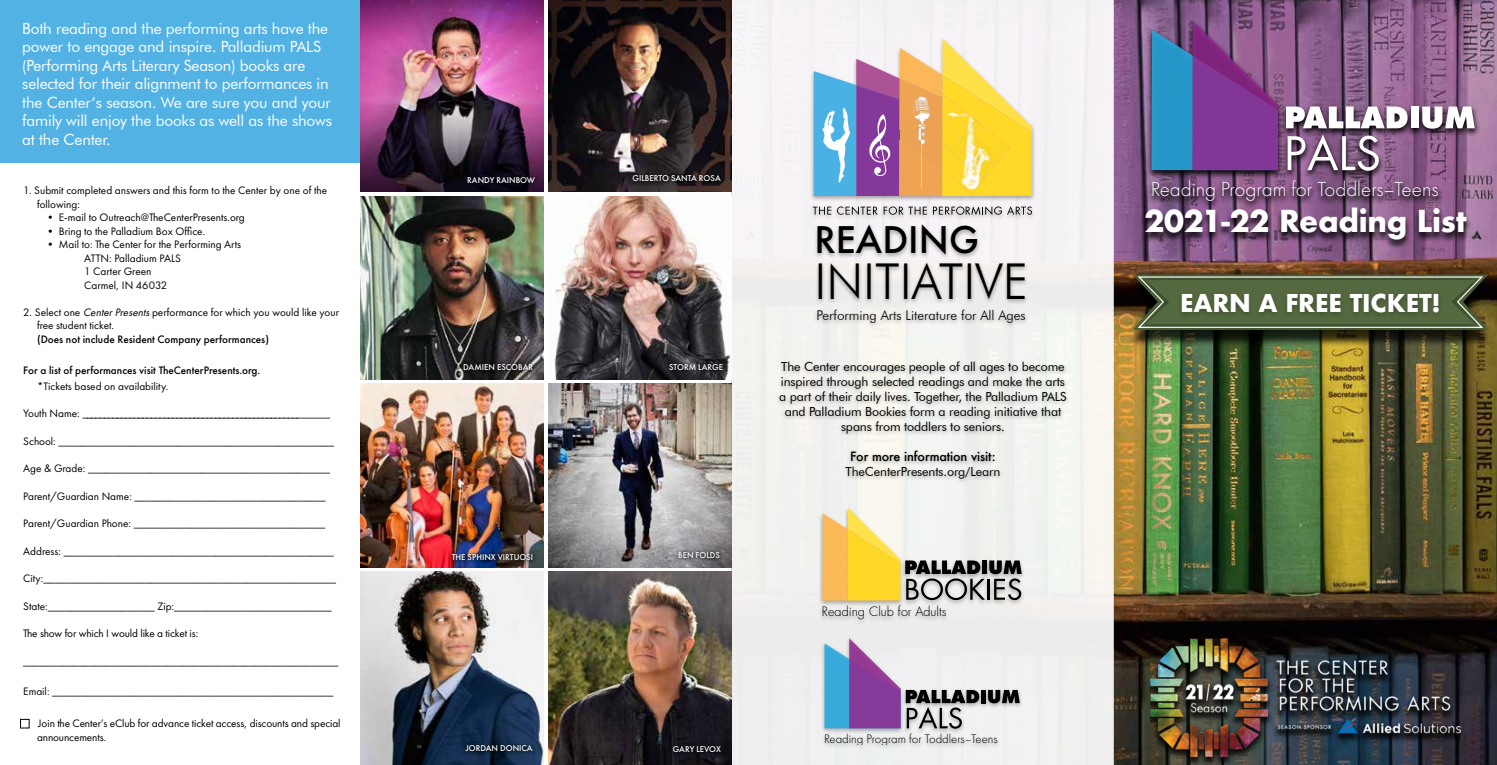
<style>
.page{position:relative;width:1497px;height:765px;background:#fff}
.page>*{position:absolute;margin:0;border:0;box-sizing:border-box;transform-origin:0 0}
.t1{font:300 49.5px "Futura BT";color:#000}
.t2{font:500 35.62px "Futura";color:#000}
.t3{font:700 29.5px "Futura";letter-spacing:-.01em;color:#fff}
.t4{font:700 23.88px "Futura";letter-spacing:-.01em;color:#fff}
.t5{font:300 21.12px "Futura PT";color:#fff}
.t6{font:15.38px/18.5px "Futura BT";letter-spacing:-.01em;color:#fff}
.t7{font:300 13.5px "Futura BT";color:#000}
.t8{font:300 12.75px "Futura PT";color:#000}
.t9{font:300 12.62px "Futura";color:#000}
.t10{font:12.5px/15px "Futura BT";letter-spacing:-.01em;color:#000;text-align:center}
.t11{font:500 12.5px "Futura";letter-spacing:-.01em;color:#000}
.t12{font:11.25px/13.5px "Futura PT";color:#000}
.t13{font:500 11.25px "Futura PT";color:#000}
.t14{font:500 8.75px "Futura PT";color:#fff}
.s1{font-style:italic}
</style>
<div class="page">
<img style="left:731px;top:0;width:765px;height:765px">
<div style="left:0;top:0;width:373px;height:163px;background:#53b2e4"></div>
<div style="left:732px;top:0;width:381px;height:765px;background:#f3f2f0"></div>
<div style="left:775px;top:359px;width:295px;height:125px;background:#000;opacity:.33"></div>
<div style="left:20px;top:719px;width:9px;height:9px;border:1px solid #000"></div>
<div style="left:809px;top:37px;width:227px;height:268px;background:#000;opacity:.33"></div>
<svg style="left:813px;top:39px;width:218px;height:157px"></svg>
<svg style="left:812px;top:206px;width:65px;height:9px"></svg>
<svg style="left:883px;top:207px;width:43px;height:8px"></svg>
<svg style="left:932px;top:206px;width:100px;height:9px"></svg>
<div style="left:890px;top:130px;width:9px;height:10px;background:#84389a"></div>
<div style="left:818px;top:506px;width:207px;height:119px;background:#000;opacity:.33"></div>
<svg style="left:822px;top:508px;width:199px;height:93px"></svg>
<div style="left:820px;top:636px;width:203px;height:114px;background:#000;opacity:.33"></div>
<hr style="left:981px;top:690px;width:4px;height:13px;background:#000">
<svg style="left:988px;top:690px;width:31px;height:13px"></svg>
<svg style="left:824px;top:638px;width:155px;height:91px"></svg>
<div style="left:1145px;top:19px;width:335px;height:191px;background:#000;opacity:.9"></div>
<svg style="left:1285px;top:107px;width:122px;height:21px"></svg>
<div style="left:1410px;top:107px;width:8px;height:21px;background:#fff"></div>
<svg style="left:1422px;top:107px;width:52px;height:22px"></svg>
<svg style="left:1287px;top:135px;width:91px;height:36px"></svg>
<svg style="left:1151px;top:21px;width:126px;height:149px;background:#68579c"></svg>
<div style="left:1139px;top:207px;width:333px;height:43px;background:#000;opacity:.8"></div>
<div style="left:1150px;top:639px;width:310px;height:126px;background:#000;opacity:.8"></div>
<img style="left:1150px;top:639px;width:310px;height:117px">
<div style="left:813px;top:307px;width:216px;height:22px;background:#000;opacity:.33"></div>
<div style="left:1127px;top:279px;width:366px;height:69px;background:#000;opacity:.75"></div>
<div style="left:1127px;top:268px;width:366px;height:69px;background:#000;opacity:.35"></div>
<div style="left:1140px;top:273px;width:340px;height:58px;background:#000;opacity:.35"></div>
<svg style="left:1132px;top:275px;width:355px;height:55px;background:#586645"></svg>
<div style="left:1176px;top:291px;width:267px;height:29px;background:#4e603a"></div>
<img style="left:360px;top:571px;width:183px;height:194px">
<div style="left:461px;top:741px;width:76px;height:16px;background:#000;opacity:.5"></div>
<img style="left:548px;top:384px;width:183px;height:183px">
<div style="left:674px;top:548px;width:50px;height:16px;background:#000;opacity:.5"></div>
<img style="left:548px;top:0;width:183px;height:192px">
<div style="left:628px;top:171px;width:97px;height:16px;background:#000;opacity:.5"></div>
<img style="left:548px;top:571px;width:183px;height:194px">
<div style="left:668px;top:742px;width:57px;height:15px;background:#121017"></div>
<img style="left:360px;top:196px;width:183px;height:184px">
<div style="left:459px;top:360px;width:78px;height:16px;background:#000;opacity:.5"></div>
<img style="left:554px;top:196px;width:177px;height:184px">
<div style="left:665px;top:360px;width:62px;height:16px;background:#000;opacity:.5"></div>
<img style="left:360px;top:384px;width:183px;height:183px">
<div style="left:447px;top:550px;width:90px;height:16px;background:#000;opacity:.5"></div>
<img style="left:360px;top:0;width:183px;height:192px">
<div style="left:463px;top:173px;width:77px;height:15px;background:#000;opacity:.5"></div>
<p class="t6" style="left:22px;top:19px;width:311px">Both reading and the performing arts have the power to engage and inspire. Palladium PALS (Performing Arts Literary Season) books are selected for their alignment to performances in the Center’s season. We are sure you and your family will enjoy the books as well as the shows at the Center.</p>
<p class="t12" style="left:37px;top:184px;width:291px;text-indent:-14px">1. Submit completed answers and this form to the Center by one of the following:</p>
<p class="t12" style="left:45px;top:211px;width:201px">• E-mail to Outreach@TheCenterPresents.org</p>
<p class="t12" style="left:45px;top:224px;width:162px">• Bring to the Palladium Box Office.</p>
<p class="t12" style="left:84px;top:238px;width:158px;text-indent:-39px">• Mail to: The Center for the Performing Arts<br>ATTN: Palladium PALS<br>1 Carter Green<br>Carmel, IN 46032</p>
<p class="t12" style="left:37px;top:305px;width:303px;text-indent:-14px">2. Select one <span class="s1">CenterPresents</span>performance for which you would like your free student ticket.</p>
<p class="t13" style="left:37px;top:332px;width:233px">(Does not include Resident Company performances)</p>
<p class="t13" style="left:23px;top:363px;width:238px">For a list of performances visit TheCenterPresents.org.</p>
<p class="t12" style="left:37px;top:379px;width:133px">*Tickets based on availability.</p>
<p class="t12" style="left:23px;top:407px;width:308px">Youth Name: ________________________________________________________</p>
<p class="t12" style="left:23px;top:434px;width:312px">School: _________________________________________________</p>
<p class="t12" style="left:23px;top:462px;width:308px">Age &amp; Grade: ___________________________________________</p>
<p class="t12" style="left:23px;top:489px;width:304px">Parent/Guardian Name: __________________________________</p>
<p class="t12" style="left:23px;top:517px;width:303px">Parent/Guardian Phone: __________________________________</p>
<p class="t12" style="left:23px;top:544px;width:312px">Address: ________________________________________________</p>
<p class="t12" style="left:23px;top:572px;width:314px">City:____________________________________________________</p>
<p class="t12" style="left:23px;top:599px;width:310px">State:___________________ Zip:____________________________</p>
<p class="t12" style="left:23px;top:627px;width:176px">The show for which I would like a ticket is:</p>
<p class="t12" style="left:23px;top:654px;width:316px">_________________________________________________________</p>
<p class="t12" style="left:23px;top:684px;width:312px">Email: __________________________________________________</p>
<p class="t12" style="left:37px;top:717px;width:305px">Join the Center’s eClub for advance ticket access, discounts and special announcements.</p>
<p class="t14" style="left:467px;top:174px;width:69px">RANDY RAINBOW</p>
<p class="t14" style="left:632px;top:173px;width:90px">GILBERTO SANTA ROSA</p>
<p class="t14" style="left:463px;top:362px;width:71px">DAMIEN ESCOBAR</p>
<p class="t14" style="left:669px;top:362px;width:55px">STORM LARGE</p>
<p class="t14" style="left:452px;top:552px;width:83px">THE SPHINX VIRTUOSI</p>
<p class="t14" style="left:465px;top:743px;width:68px">JORDAN DONICA</p>
<p class="t14" style="left:678px;top:550px;width:43px">BEN FOLDS</p>
<p class="t14" style="left:673px;top:743px;width:49px">GARY LEVOX</p>
<h2 class="t2" style="left:814px;top:216px;width:166px">READING</h2>
<h1 class="t1" style="left:814px;top:251px;width:215px">INITIATIVE</h1>
<p class="t7" style="left:816px;top:307px;width:211px">Performing Arts Literature for All Ages</p>
<p class="t10" style="left:779px;top:359px;width:289px">The Center encourages people of all ages to become inspired through selected readings and make the arts a part of their daily lives. Together, the Palladium PALS and Palladium Bookies form a reading initiative that spans from toddlers to seniors.</p>
<p class="t11" style="left:850px;top:448px;width:147px">For more information visit:</p>
<p class="t10" style="left:845px;top:464px;width:156px">TheCenterPresents.org/Learn</p>
<p class="t9" style="left:822px;top:604px;width:126px">Reading Club for Adults</p>
<p class="t8" style="left:824px;top:732px;width:175px">Reading Program for Toddlers–Teens</p>
<h3 class="t5" style="left:1150px;top:177px;width:289px">Reading Program for Toddlers–Teens</h3>
<h3 class="t3" style="left:1144px;top:199px;width:324px">2021-22 Reading List</h3>
<h3 class="t4" style="left:1179px;top:286px;width:262px">EARN A FREE TICKET!</h3>
</div>
